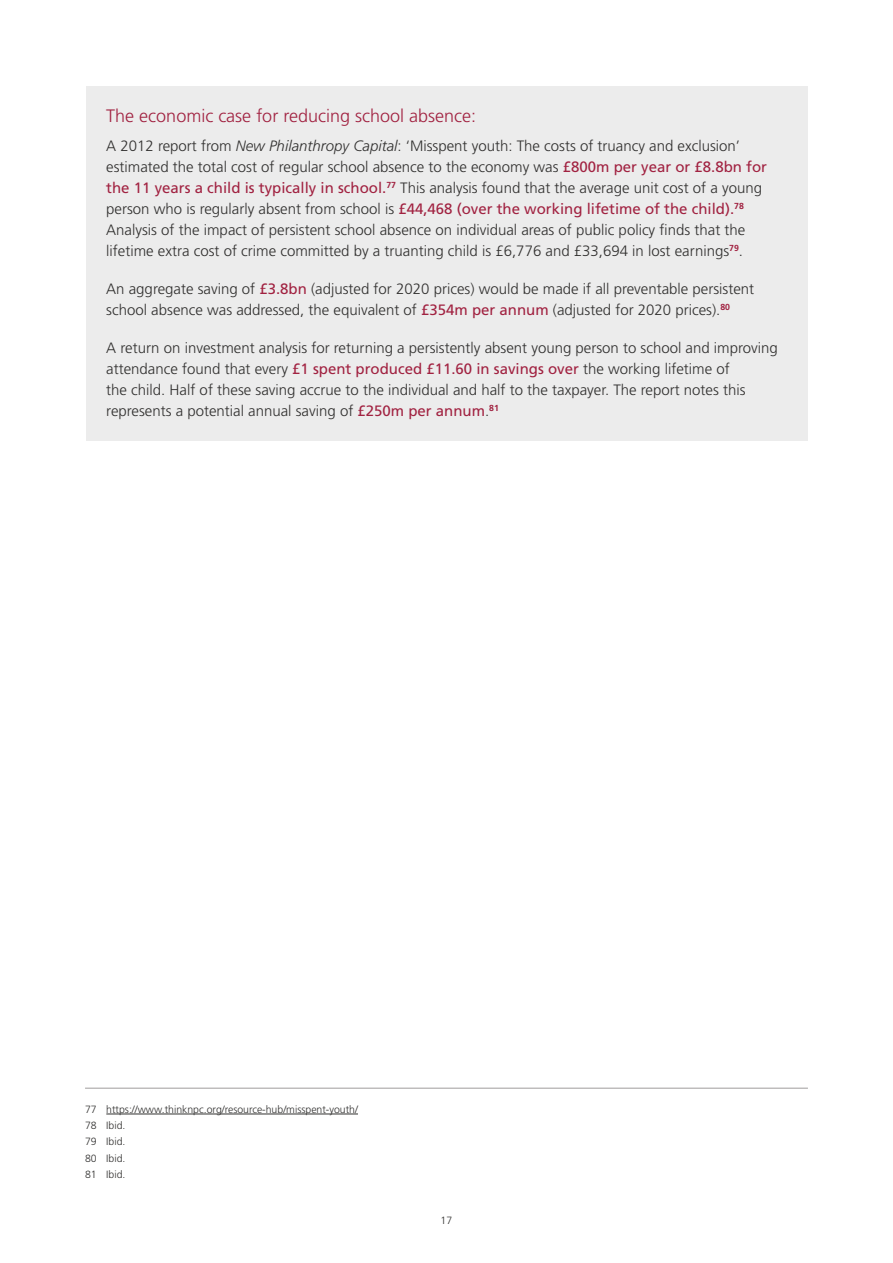
<style>
.page{position:relative;width:893px;height:1263px;background:#fff}
.page>*{position:absolute;margin:0;border:0;box-sizing:border-box;transform-origin:0 0}
.t1{font:300 18px "Frutiger LT Std";color:#a12241}
.t2{font:300 15px/21px "Frutiger LT Std";color:#31302f}
.t3{font:300 10.5px/16.2px "Frutiger LT Std";color:#31302f}
.s1{font-style:italic}
.s2{font-weight:400;color:#a12241}
</style>
<div class="page">
<div style="left:86px;top:86px;width:721px;height:61px;background:#ececec"></div>
<div style="left:86px;top:119px;width:721px;height:162px;background:#ececec"></div>
<div style="left:86px;top:262px;width:721px;height:78px;background:#ececec"></div>
<div style="left:86px;top:321px;width:721px;height:120px;background:#ececec"></div>
<hr style="left:85px;top:1088px;width:723px;height:1px;background:#9f9d9d">
<hr style="left:106px;top:1114px;width:252px;height:1px;background:#31302f">
<p class="t1" style="left:106px;top:105px;width:371px">The economic case for reducing school absence:</p>
<p class="t2" style="left:106px;top:136px;width:662px">A 2012 report from <span class="s1">New Philanthropy Capital</span>: ‘Misspent youth: The costs of truancy and exclusion’ estimated the total cost of regular school absence to the economy was <span class="s2">£800m per year or £8.8bn for the 11 years a child is typically in school.</span><sup>77</sup> This analysis found that the average unit cost of a young person who is regularly absent from school is <span class="s2">£44,468 (over the working lifetime of the child).</span><sup>78<br></sup>Analysis of the impact of persistent school absence on individual areas of public policy finds that the lifetime extra cost of crime committed by a truanting child is £6,776 and £33,694 in lost earnings<sup>79</sup>.</p>
<p class="t2" style="left:106px;top:279px;width:649px">An aggregate saving of <span class="s2">£3.8bn</span> (adjusted for 2020 prices) would be made if all preventable persistent school absence was addressed, the equivalent of <span class="s2">£354m per annum</span> (adjusted for 2020 prices).<sup>80</sup></p>
<p class="t2" style="left:106px;top:338px;width:673px">A return on investment analysis for returning a persistently absent young person to school and improving attendance found that every <span class="s2">£1 spent produced £11.60 in savings over</span> the working lifetime of<br>the child. Half of these saving accrue to the individual and half to the taxpayer. The report notes this represents a potential annual saving of <span class="s2">£250m per annum</span>.<sup>81</sup></p>
<p class="t3" style="left:85px;top:1101px;width:274px">77 https://www.thinknpc.org/resource-hub/misspent-youth/<br>78 Ibid.<br>79 Ibid.<br>80 Ibid.<br>81 Ibid.</p>
<p class="t3" style="left:441px;top:1213px;width:13px">17</p>
</div>
